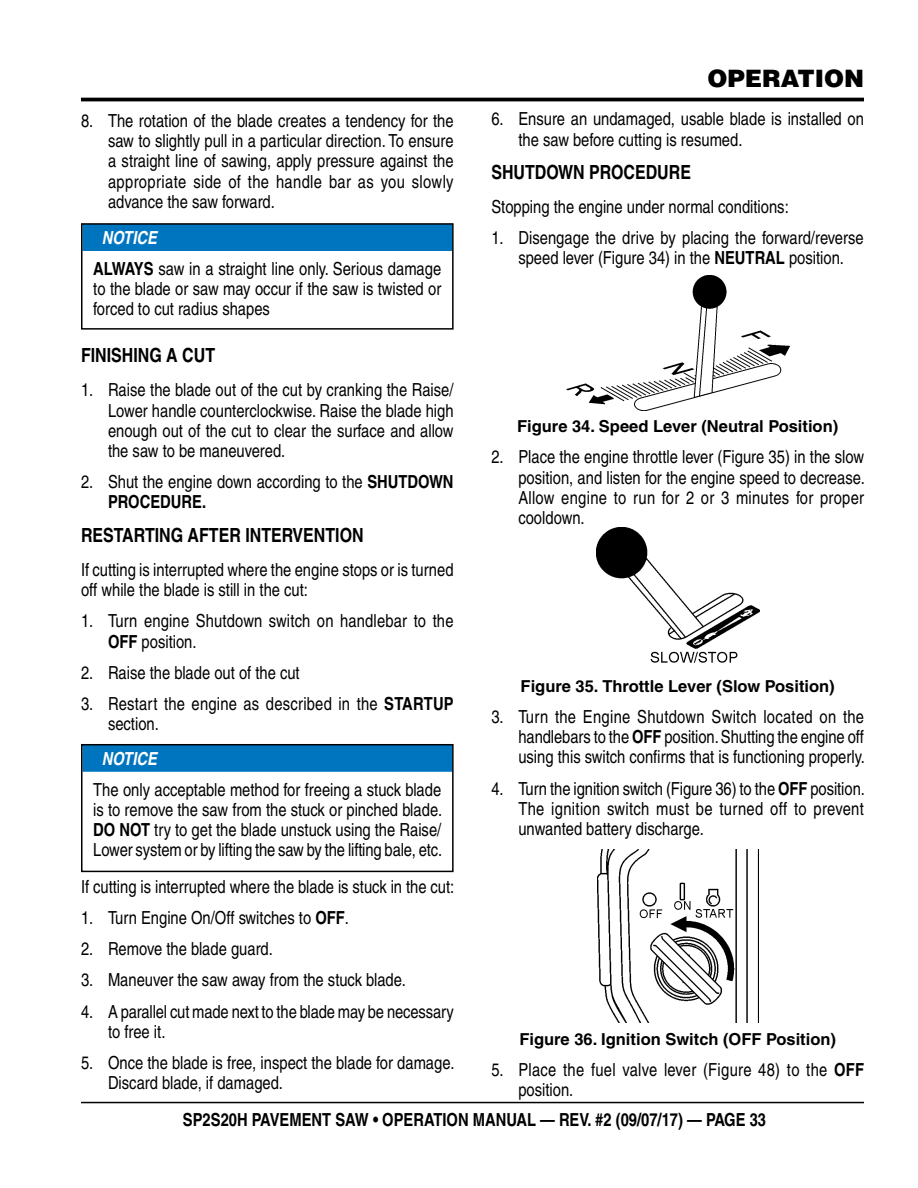
<style>
.page{position:relative;width:918px;height:1188px;background:#fff}
.page>*{position:absolute;margin:0;border:0;box-sizing:border-box;transform-origin:0 0}
.t1{font:900 24px "Helvetica";color:#000}
.t2{font:700 condensed 19.5px "Helvetica";color:#000}
.t3{font:condensed 18px/20.2px "Helvetica";color:#000}
.t4{font:700 condensed 18px "Helvetica";color:#000}
.t5{font:italic 700 condensed 18px "Helvetica";color:#fff}
.t6{font:700 16.5px "Helvetica";color:#000}
.s1{font-weight:700;font-style:italic;color:#fff}
.s2{font-weight:700}
</style>
<div class="page">
<hr style="left:81px;top:1102px;width:783px;height:1px;background:#000">
<div style="left:82px;top:224px;width:370px;height:27px;background:#0075bf"></div>
<div style="left:81px;top:223px;width:373px;height:107px;border:2px solid #000"></div>
<div style="left:82px;top:745px;width:370px;height:27px;background:#0075bf"></div>
<div style="left:81px;top:744px;width:373px;height:128px;border:2px solid #000"></div>
<hr style="left:81px;top:98px;width:783px;height:3px;background:#000">
<img style="left:566px;top:275px;width:224px;height:135px">
<img style="left:596px;top:528px;width:163px;height:135px">
<img style="left:597px;top:850px;width:161px;height:173px">
<p class="t3" style="left:108px;top:110px;width:347px;text-align:justify;text-indent:-27px">8. The rotation of the blade creates a tendency for the saw to slightly pull in a particular direction. To ensure a straight line of sawing, apply pressure against the appropriate side of the handle bar as you slowly advance the saw forward.</p>
<p class="t3" style="left:93px;top:222px;width:349px;line-height:31px;text-indent:9px"><span class="s1">NOTICE<br></span><span class="s2">ALWAYS</span> saw in a straight line only. Serious damage</p>
<p class="t3" style="left:93px;top:279px;width:350px">to the blade or saw may occur if the saw is twisted or forced to cut radius shapes</p>
<p class="t2" style="left:81px;top:343px;width:136px">FINISHING A CUT</p>
<p class="t3" style="left:108px;top:380px;width:347px;text-align:justify;text-indent:-27px">1. Raise the blade out of the cut by cranking the Raise/ Lower handle counterclockwise. Raise the blade high enough out of the cut to clear the surface and allow the saw to be maneuvered.</p>
<p class="t3" style="left:108px;top:472px;width:347px;text-indent:-27px">2. Shut the engine down according to the <span class="s2">SHUTDOWN<br>PROCEDURE.</span></p>
<p class="t2" style="left:81px;top:523px;width:284px">RESTARTING AFTER INTERVENTION</p>
<p class="t3" style="left:81px;top:560px;width:374px">If cutting is interrupted where the engine stops or is turned off while the blade is still in the cut:</p>
<p class="t3" style="left:108px;top:611px;width:347px;text-indent:-27px">1. Turn engine Shutdown switch on handlebar to the<br><span class="s2">OFF</span> position.</p>
<p class="t3" style="left:81px;top:662px;width:220px">2. Raise the blade out of the cut</p>
<p class="t3" style="left:108px;top:693px;width:347px;text-indent:-27px">3. Restart the engine as described in the <span class="s2">STARTUP </span>section.</p>
<p class="t5" style="left:102px;top:747px;width:57px">NOTICE</p>
<p class="t3" style="left:93px;top:779px;width:350px;text-align:justify">The only acceptable method for freeing a stuck blade is to remove the saw from the stuck or pinched blade.<br><span class="s2">DO NOT</span> try to get the blade unstuck using the Raise/ Lower system or by lifting the saw by the lifting bale, etc.</p>
<p class="t3" style="left:81px;top:877px;width:375px">If cutting is interrupted where the blade is stuck in the cut:</p>
<p class="t3" style="left:81px;top:908px;width:270px">1. Turn Engine On/Off switches to <span class="s2">OFF</span>.</p>
<p class="t3" style="left:81px;top:939px;width:193px">2. Remove the blade guard.</p>
<p class="t3" style="left:81px;top:970px;width:326px">3. Maneuver the saw away from the stuck blade.</p>
<p class="t3" style="left:108px;top:1001px;width:347px;text-indent:-27px">4. A parallel cut made next to the blade may be necessary to free it.</p>
<p class="t3" style="left:108px;top:1052px;width:348px;text-indent:-27px">5. Once the blade is free, inspect the blade for damage.<br>Discard blade, if damaged.</p>
<h1 class="t1" style="left:708px;top:63px;width:158px">OPERATION</h1>
<p class="t3" style="left:518px;top:109px;width:347px;text-indent:-27px">6. Ensure an undamaged, usable blade is installed on the saw before cutting is resumed.</p>
<p class="t2" style="left:491px;top:160px;width:201px">SHUTDOWN PROCEDURE</p>
<p class="t3" style="left:491px;top:197px;width:299px">Stopping the engine under normal conditions:</p>
<p class="t3" style="left:491px;top:228px;width:374px;text-align:center">1. Disengage the drive by placing the forward/reverse speed lever (Figure 34) in the <span class="s2">NEUTRAL</span> position.</p>
<p class="t6" style="left:517px;top:416px;width:323px">Figure 34. Speed Lever (Neutral Position)</p>
<p class="t3" style="left:518px;top:447px;width:348px;text-align:justify;text-indent:-27px">2. Place the engine throttle lever (Figure 35) in the slow position, and listen for the engine speed to decrease.<br>Allow engine to run for 2 or 3 minutes for proper cooldown.</p>
<p class="t6" style="left:521px;top:676px;width:316px">Figure 35. Throttle Lever (Slow Position)</p>
<p class="t3" style="left:518px;top:707px;width:348px;text-align:justify;text-indent:-27px">3. Turn the Engine Shutdown Switch located on the handlebars to the <span class="s2">OFF</span> position. Shutting the engine off using this switch confirms that is functioning properly.</p>
<p class="t3" style="left:518px;top:778px;width:348px;text-align:justify;text-indent:-27px">4. Turn the ignition switch (Figure 36) to the <span class="s2">OFF</span> position.<br>The ignition switch must be turned off to prevent unwanted battery discharge.</p>
<p class="t6" style="left:519px;top:1029px;width:318px">Figure 36. Ignition Switch (OFF Position)</p>
<p class="t3" style="left:518px;top:1059px;width:347px;text-indent:-27px">5. Place the fuel valve lever (Figure 48) to the <span class="s2">OFF </span>position.</p>
<p class="t4" style="left:183px;top:1108px;width:585px">SP2S20H PAVEMENT SAW • OPERATION MANUAL — REV. #2 (09/07/17) — PAGE 33</p>
</div>
